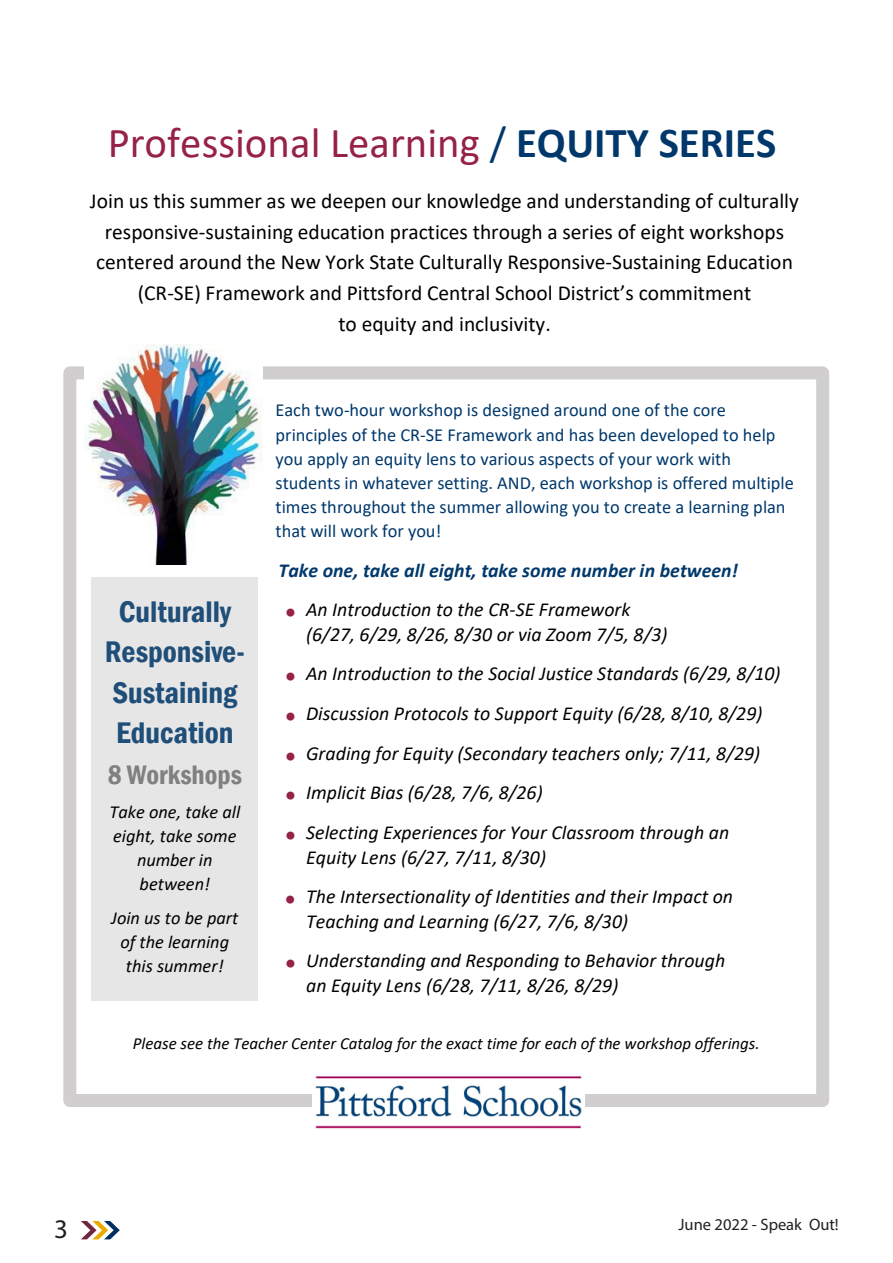
<style>
.page{position:relative;width:893px;height:1263px;background:#fff}
.page>*{position:absolute;margin:0;border:0;box-sizing:border-box;transform-origin:0 0}
.t1{font:42.75px "Calibri";color:#962246}
.t2{font:600 condensed 30.6px/40.2px "Franklin Gothic";color:#1f4e79;text-align:center}
.t3{font:600 condensed 27.6px "Franklin Gothic";color:#808080}
.t4{font:27px "Myriad Pro";color:#231f20}
.t5{font:21.45px/30.6px "Calibri";color:#000;text-align:center}
.t6{font:italic 19.8px/24.8px "Calibri";color:#000}
.t7{font:italic 700 19.8px "Calibri";color:#00386b}
.t8{font:18.3px/24.2px "Calibri";color:#00386b}
.t9{font:italic 18.3px/24.2px "Calibri";letter-spacing:-.005em;color:#000;text-align:center}
.t10{font:italic 16.95px "Calibri";color:#000}
.t11{font:16.5px "Myriad Pro";color:#231f20}
.s1{color:#00386b}
.s2{font-weight:700;color:#00386b}
.s3{color:#962246}
</style>
<div class="page">
<svg style="left:81px;top:1221px;width:39px;height:18px"></svg>
<div style="left:63px;top:366px;width:766px;height:741px;border:13px solid #d0cece"></div>
<img style="left:84px;top:345px;width:179px;height:219px">
<div style="left:92px;top:577px;width:166px;height:424px;background:#e7e6e6"></div>
<img style="left:313px;top:1076px;width:271px;height:53px">
<p class="t1" style="left:108px;top:113px;width:670px">Professional Learning <span class="s1">/</span> <span class="s2">EQUITY SERIES</span></p>
<p class="t5" style="left:90px;top:185px;width:711px">Join us this summer as we deepen our knowledge and understanding of culturally responsive-sustaining education practices through a series of eight workshops centered around the New York State Culturally Responsive-Sustaining Education (CR-SE) Framework and Pittsford Central School District’s commitment<br>to equity and inclusivity.</p>
<p class="t2" style="left:105px;top:591px;width:141px">Culturally<br>Responsive-<br>Sustaining<br>Education</p>
<p class="t3" style="left:108px;top:756px;width:136px">8 Workshops</p>
<p class="t9" style="left:110px;top:799px;width:132px">Take one, take all eight, take some number in between!</p>
<p class="t9" style="left:111px;top:905px;width:129px">Join us to be part of the learning this summer!</p>
<p class="t8" style="left:275px;top:398px;width:520px">Each two-hour workshop is designed around one of the core principles of the CR-SE Framework and has been developed to help you apply an equity lens to various aspects of your work with students in whatever setting. AND, each workshop is offered multiple times throughout the summer allowing you to create a learning plan that will work for you!</p>
<p class="t7" style="left:279px;top:556px;width:461px">Take one, take all eight, take some number in between!</p>
<p class="t6" style="left:306px;top:596px;width:363px;text-indent:-21px"><span class="s3">•</span> An Introduction to the CR-SE Framework (6/27, 6/29, 8/26, 8/30 or via Zoom 7/5, 8/3)</p>
<p class="t6" style="left:286px;top:660px;width:497px"><span class="s3">•</span> An Introduction to the Social Justice Standards (6/29, 8/10)</p>
<p class="t6" style="left:286px;top:700px;width:478px"><span class="s3">•</span> Discussion Protocols to Support Equity (6/28, 8/10, 8/29)</p>
<p class="t6" style="left:286px;top:740px;width:476px"><span class="s3">•</span> Grading for Equity (Secondary teachers only; 7/11, 8/29)</p>
<p class="t6" style="left:286px;top:779px;width:259px"><span class="s3">•</span> Implicit Bias (6/28, 7/6, 8/26)</p>
<p class="t6" style="left:306px;top:819px;width:425px;text-indent:-21px"><span class="s3">•</span> Selecting Experiences for Your Classroom through an<br>Equity Lens (6/27, 7/11, 8/30)</p>
<p class="t6" style="left:306px;top:884px;width:428px;line-height:24.3px;text-indent:-21px"><span class="s3">•</span> The Intersectionality of Identities and their Impact on<br>Teaching and Learning (6/27, 7/6, 8/30)</p>
<p class="t6" style="left:306px;top:947px;width:421px;text-indent:-21px"><span class="s3">•</span> Understanding and Responding to Behavior through an Equity Lens (6/28, 7/11, 8/26, 8/29)</p>
<p class="t10" style="left:133px;top:1031px;width:628px">Please see the Teacher Center Catalog for the exact time for each of the workshop offerings.</p>
<h3 class="t4" style="left:54px;top:1212px;width:15px">3</h3>
<p class="t11" style="left:678px;top:1214px;width:162px">June 2022 - Speak Out!</p>
</div>
